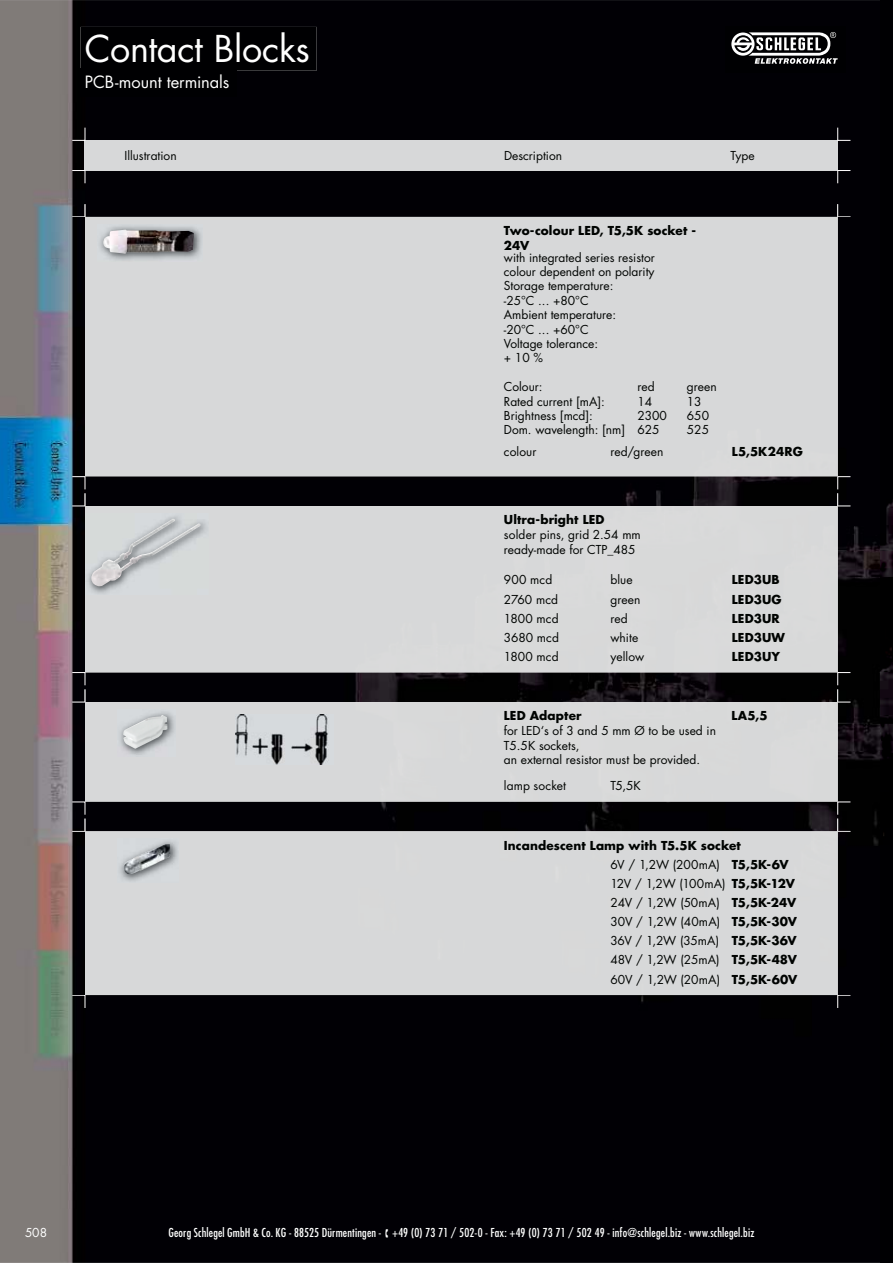
<style>
.page{position:relative;width:893px;height:1263px;background:#fff}
.page>*{position:absolute;margin:0;border:0;box-sizing:border-box;transform-origin:0 0}
.t1{font:36px "Futura Std";letter-spacing:-.01em;color:#fff}
.t2{font:16.5px "Futura Std";letter-spacing:-.005em;color:#fff}
.t3{font:12px/14.4px "Futura Std";color:#000301}
.t4{font:condensed 12px "Futura Std";letter-spacing:.015em;color:#fff}
.t5{font:700 12px/14.4px "Futura Std";letter-spacing:.01em;color:#000301}
.t6{font:12px "Futura Std";color:#fff}
.s1{font-weight:700}
</style>
<div class="page">
<img style="left:0;top:0;width:880px;height:1263px">
<img style="left:880px;top:0;width:13px;height:1263px">
<div style="left:85px;top:140px;width:753px;height:30px;background:#d7d8d9"></div>
<svg style="left:72px;top:170px;width:14px;height:13px"></svg>
<svg style="left:837px;top:170px;width:13px;height:13px"></svg>
<svg style="left:837px;top:128px;width:13px;height:13px"></svg>
<svg style="left:72px;top:128px;width:14px;height:13px"></svg>
<svg style="left:72px;top:204px;width:778px;height:13px;background:#040308"></svg>
<div style="left:85px;top:217px;width:753px;height:259px;background:#d7d8d9"></div>
<svg style="left:72px;top:476px;width:778px;height:30px;background:#07060b"></svg>
<div style="left:85px;top:506px;width:753px;height:166px;background:#d7d8d9"></div>
<svg style="left:72px;top:672px;width:778px;height:30px;background:#0c0a0d"></svg>
<div style="left:85px;top:702px;width:753px;height:100px;background:#d7d8d9"></div>
<div style="left:72px;top:802px;width:778px;height:29px;background:#010005"></div>
<div style="left:85px;top:831px;width:753px;height:164px;background:#d7d8d9"></div>
<svg style="left:72px;top:995px;width:14px;height:13px"></svg>
<svg style="left:837px;top:995px;width:13px;height:13px"></svg>
<div style="left:726px;top:27px;width:119px;height:45px;background:#000002"></div>
<svg style="left:731px;top:32px;width:107px;height:32px"></svg>
<img style="left:98px;top:224px;width:104px;height:38px">
<img style="left:103px;top:230px;width:91px;height:24px">
<img style="left:86px;top:514px;width:122px;height:81px">
<img style="left:91px;top:519px;width:109px;height:67px">
<img style="left:118px;top:710px;width:58px;height:47px">
<img style="left:123px;top:715px;width:44px;height:34px">
<img style="left:236px;top:715px;width:97px;height:49px">
<img style="left:118px;top:839px;width:61px;height:44px">
<img style="left:123px;top:844px;width:47px;height:31px">
<div style="left:81px;top:27px;width:236px;height:44px;background:#000002"></div>
<div style="left:81px;top:69px;width:156px;height:27px;background:#000002"></div>
<h1 class="t1" style="left:85px;top:32px;width:226px">Contact Blocks</h1>
<h2 class="t2" style="left:85px;top:74px;width:146px">PCB-mount terminals</h2>
<p class="t3" style="left:124px;top:149px;width:54px">Illustration</p>
<p class="t3" style="left:504px;top:149px;width:60px">Description</p>
<p class="t3" style="left:730px;top:149px;width:26px">Type</p>
<p class="t5" style="left:504px;top:225px;width:194px">Two-colour LED, T5,5K socket -<br>24V</p>
<p class="t3" style="left:504px;top:251px;width:152px">with integrated series resistor colour dependent on polarity<br>Storage temperature:<br>-25°C ... +80°C<br>Ambient temperature:<br>-20°C ... +60°C<br>Voltage tolerance:<br>+ 10 %</p>
<p class="t3" style="left:504px;top:380px;width:40px">Colour:</p>
<p class="t3" style="left:637px;top:380px;width:19px">red</p>
<p class="t3" style="left:687px;top:380px;width:31px">green</p>
<p class="t3" style="left:504px;top:395px;width:103px">Rated current [mA]:</p>
<p class="t3" style="left:637px;top:395px;width:16px">14</p>
<p class="t3" style="left:687px;top:395px;width:16px">13</p>
<p class="t3" style="left:504px;top:409px;width:91px">Brightness [mcd]:</p>
<p class="t3" style="left:637px;top:409px;width:31px">2300</p>
<p class="t3" style="left:687px;top:409px;width:24px">650</p>
<p class="t3" style="left:504px;top:423px;width:157px">Dom. wavelength: [nm] 625</p>
<p class="t3" style="left:687px;top:423px;width:24px">525</p>
<p class="t3" style="left:504px;top:446px;width:34px">colour</p>
<p class="t3" style="left:610px;top:446px;width:55px">red/green</p>
<p class="t5" style="left:732px;top:446px;width:72px">L5,5K24RG</p>
<p class="t5" style="left:504px;top:514px;width:102px">Ultra-bright LED</p>
<p class="t3" style="left:504px;top:528px;width:138px">solder pins, grid 2.54 mm ready-made for CTP_485</p>
<p class="t3" style="left:504px;top:574px;width:50px">900 mcd</p>
<p class="t3" style="left:610px;top:574px;width:24px">blue</p>
<p class="t5" style="left:732px;top:574px;width:49px">LED3UB</p>
<p class="t3" style="left:504px;top:593px;width:56px">2760 mcd</p>
<p class="t3" style="left:610px;top:593px;width:32px">green</p>
<p class="t5" style="left:732px;top:593px;width:51px">LED3UG</p>
<p class="t3" style="left:504px;top:612px;width:56px">1800 mcd</p>
<p class="t3" style="left:610px;top:612px;width:19px">red</p>
<p class="t5" style="left:732px;top:612px;width:49px">LED3UR</p>
<p class="t3" style="left:504px;top:631px;width:57px">3680 mcd</p>
<p class="t3" style="left:610px;top:631px;width:29px">white</p>
<p class="t5" style="left:732px;top:631px;width:55px">LED3UW</p>
<p class="t3" style="left:504px;top:650px;width:56px">1800 mcd</p>
<p class="t3" style="left:610px;top:650px;width:35px">yellow</p>
<p class="t5" style="left:732px;top:650px;width:50px">LED3UY</p>
<p class="t5" style="left:504px;top:710px;width:79px">LED Adapter</p>
<p class="t5" style="left:731px;top:710px;width:38px">LA5,5</p>
<p class="t3" style="left:504px;top:724px;width:214px">for LED‘s of 3 and 5 mm Ø to be used in<br>T5.5K sockets,<br>an external resistor must be provided.</p>
<p class="t3" style="left:504px;top:779px;width:64px">lamp socket</p>
<p class="t3" style="left:610px;top:779px;width:32px">T5,5K</p>
<p class="t3" style="left:610px;top:836px;width:188px;line-height:19.2px;text-indent:-106px"><span class="s1">Incandescent Lamp with T5.5K socket<br></span>6V / 1,2W (200mA) <span class="s1">T5,5K-6V<br></span>12V / 1,2W (100mA) <span class="s1">T5,5K-12V<br></span>24V / 1,2W (50mA) <span class="s1">T5,5K-24V<br></span>30V / 1,2W (40mA) <span class="s1">T5,5K-30V<br></span>36V / 1,2W (35mA) <span class="s1">T5,5K-36V<br></span>48V / 1,2W (25mA) <span class="s1">T5,5K-48V<br></span>60V / 1,2W (20mA) <span class="s1">T5,5K-60V</span></p>
<p class="t6" style="left:25px;top:1227px;width:24px">508</p>
<p class="t4" style="left:168px;top:1226px;width:587px">Georg Schlegel GmbH &amp; Co. KG - 88525 Dürmentingen - ▪ +49 (0) 73 71 / 502-0 - Fax: +49 (0) 73 71 / 502 49 - info@schlegel.biz - www.schlegel.biz</p>
</div>
